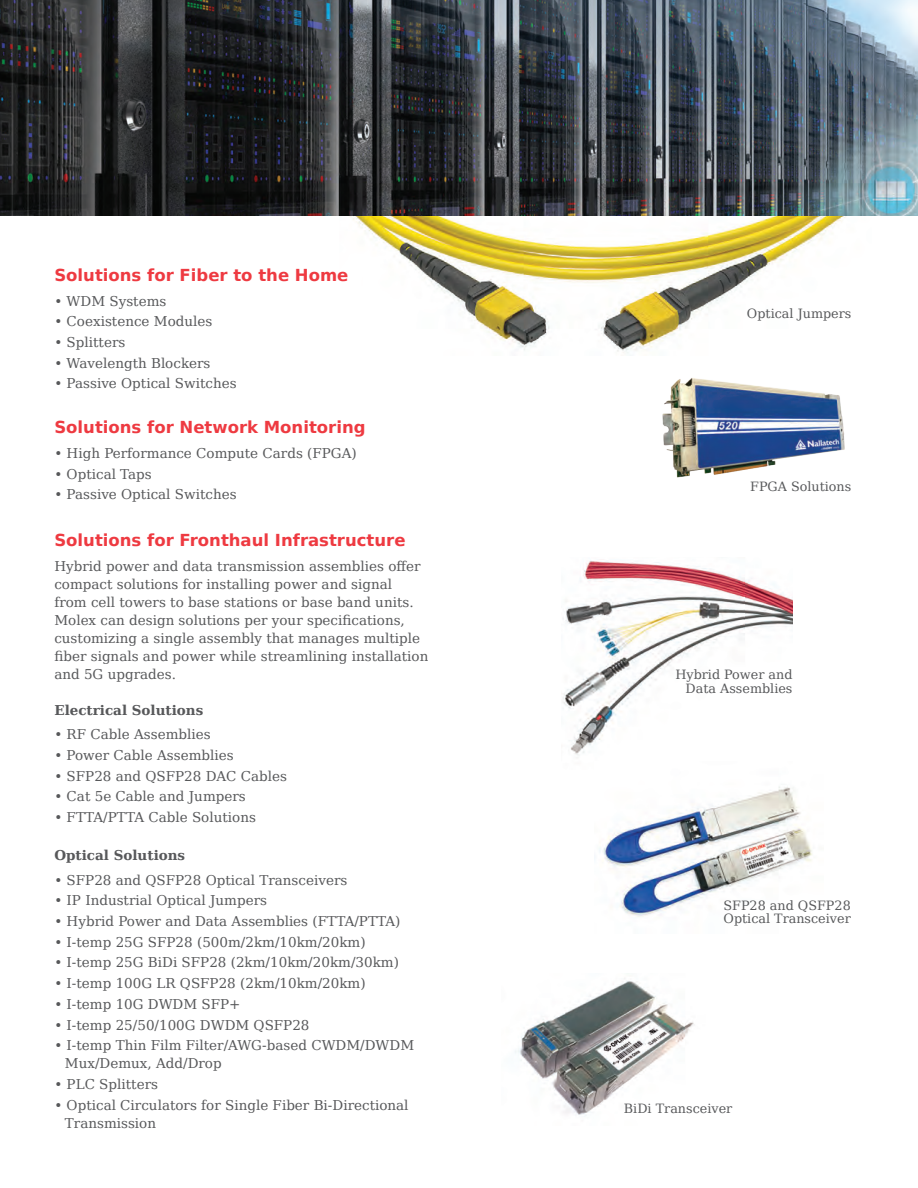
<style>
.page{position:relative;width:918px;height:1188px;background:#fff}
.page>*{position:absolute;margin:0;border:0;box-sizing:border-box;transform-origin:0 0}
.t1{font:700 16.5px "Bitstream Vera Sans";color:#ee3a41}
.t2{font:13.5px/18px "DejaVu Serif";color:#57585a}
.t3{font:700 13.5px "DejaVu Serif";color:#57585a}
.t4{font:12.75px/13.5px "DejaVu Serif";color:#57585a;text-align:right}
</style>
<div class="page">
<img style="left:349px;top:216px;width:497px;height:137px">
<img style="left:0;top:0;width:918px;height:216px">
<img style="left:515px;top:978px;width:179px;height:138px">
<img style="left:662px;top:378px;width:183px;height:100px">
<img style="left:563px;top:560px;width:230px;height:195px">
<img style="left:594px;top:786px;width:218px;height:131px">
<p class="t1" style="left:54px;top:266px;width:296px">Solutions for Fiber to the Home</p>
<p class="t2" style="left:54px;top:290px;width:114px">• WDM Systems</p>
<p class="t2" style="left:54px;top:311px;width:160px">• Coexistence Modules</p>
<p class="t2" style="left:54px;top:332px;width:73px">• Splitters</p>
<p class="t2" style="left:54px;top:353px;width:158px">• Wavelength Blockers</p>
<p class="t2" style="left:54px;top:373px;width:184px">• Passive Optical Switches</p>
<p class="t1" style="left:54px;top:418px;width:313px">Solutions for Network Monitoring</p>
<p class="t2" style="left:54px;top:443px;width:304px">• High Performance Compute Cards (FPGA)</p>
<p class="t2" style="left:54px;top:464px;width:99px">• Optical Taps</p>
<p class="t2" style="left:54px;top:484px;width:184px">• Passive Optical Switches</p>
<p class="t1" style="left:54px;top:531px;width:353px">Solutions for Fronthaul Infrastructure</p>
<p class="t2" style="left:54px;top:556px;width:368px">Hybrid power and data transmission assemblies offer</p>
<p class="t2" style="left:54px;top:574px;width:339px">compact solutions for installing power and signal</p>
<p class="t2" style="left:54px;top:592px;width:361px">from cell towers to base stations or base band units.</p>
<p class="t2" style="left:54px;top:610px;width:376px">Molex can design solutions per your specifications, customizing a single assembly that manages multiple fiber signals and power while streamlining installation and 5G upgrades.</p>
<p class="t3" style="left:54px;top:698px;width:150px">Electrical Solutions</p>
<p class="t2" style="left:54px;top:724px;width:158px">• RF Cable Assemblies</p>
<p class="t2" style="left:54px;top:745px;width:181px">• Power Cable Assemblies</p>
<p class="t2" style="left:54px;top:766px;width:234px">• SFP28 and QSFP28 DAC Cables</p>
<p class="t2" style="left:54px;top:786px;width:193px">• Cat 5e Cable and Jumpers</p>
<p class="t2" style="left:54px;top:807px;width:203px">• FTTA/PTTA Cable Solutions</p>
<p class="t3" style="left:54px;top:843px;width:132px">Optical Solutions</p>
<p class="t2" style="left:54px;top:870px;width:295px">• SFP28 and QSFP28 Optical Transceivers</p>
<p class="t2" style="left:54px;top:890px;width:214px">• IP Industrial Optical Jumpers</p>
<p class="t2" style="left:54px;top:911px;width:348px">• Hybrid Power and Data Assemblies (FTTA/PTTA)</p>
<p class="t2" style="left:54px;top:932px;width:313px">• I-temp 25G SFP28 (500m/2km/10km/20km)</p>
<p class="t2" style="left:54px;top:952px;width:346px">• I-temp 25G BiDi SFP28 (2km/10km/20km/30km)</p>
<p class="t2" style="left:54px;top:973px;width:313px">• I-temp 100G LR QSFP28 (2km/10km/20km)</p>
<p class="t2" style="left:54px;top:994px;width:188px">• I-temp 10G DWDM SFP+</p>
<p class="t2" style="left:54px;top:1015px;width:257px">• I-temp 25/50/100G DWDM QSFP28</p>
<p class="t2" style="left:65px;top:1035px;width:351px;text-indent:-11px">• I-temp Thin Film Filter/AWG-based CWDM/DWDM<br>Mux/Demux, Add/Drop</p>
<p class="t2" style="left:54px;top:1074px;width:105px">• PLC Splitters</p>
<p class="t2" style="left:65px;top:1095px;width:345px;text-indent:-11px">• Optical Circulators for Single Fiber Bi-Directional<br>Transmission</p>
<p class="t4" style="left:747px;top:306px;width:106px">Optical Jumpers</p>
<p class="t4" style="left:750px;top:479px;width:103px">FPGA Solutions</p>
<p class="t4" style="left:675px;top:667px;width:119px">Hybrid Power and<br>Data Assemblies</p>
<p class="t4" style="left:723px;top:897px;width:129px;text-align:left">SFP28 and QSFP28<br>Optical Transceiver</p>
<p class="t4" style="left:624px;top:1100px;width:110px">BiDi Transceiver</p>
</div>
